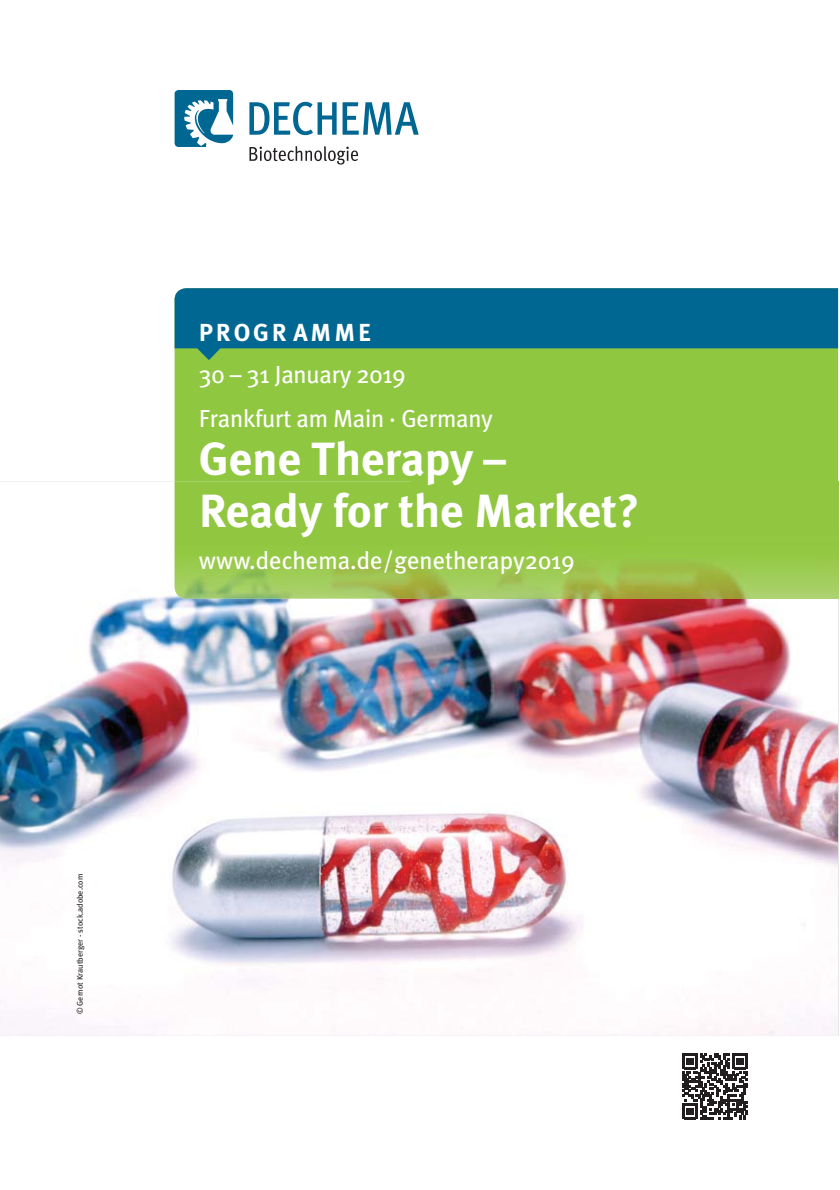
<style>
.page{position:relative;width:840px;height:1190px;background:#fff}
.page>*{position:absolute;margin:0;border:0;box-sizing:border-box;transform-origin:0 0}
.t1{font:700 46.6px/52px "Meta Plus";color:#fff}
.t2{font:24.6px/43.6px "Meta Plus";letter-spacing:-.01em;color:#fff}
.t3{font:700 24.6px "Meta Plus";letter-spacing:.12em;color:#fff}
.t4{font:8.2px "Meta Plus";color:#231f20}
</style>
<div class="page">
<img style="left:0;top:482px;width:838px;height:554px">
<div style="left:175px;top:360px;width:663px;height:122px;background:#8fc740"></div>
<img style="left:175px;top:482px;width:663px;height:117px">
<svg style="left:175px;top:288px;width:663px;height:72px;background:#177684"></svg>
<svg style="left:175px;top:90px;width:58px;height:57px"></svg>
<svg style="left:343px;top:102px;width:76px;height:33px"></svg>
<svg style="left:249px;top:102px;width:88px;height:33px"></svg>
<svg style="left:249px;top:146px;width:109px;height:19px"></svg>
<svg style="left:682px;top:1053px;width:66px;height:66px"></svg>
<p class="t3" style="left:199px;top:318px;width:174px">PROGR AMME</p>
<p class="t2" style="left:199px;top:354px;width:296px">30 – 31 January 2019<br>Frankfurt am Main · Germany</p>
<h1 class="t1" style="left:199px;top:433px;width:442px">Gene Therapy –<br>Ready for the Market?</h1>
<p class="t2" style="left:199px;top:540px;width:377px">www.dechema.de/genetherapy2019</p>
<p class="t4" style="left:77px;top:1014px;width:142px;rotate:-90deg">© Gernot Krautberger - stock.adobe.com</p>
</div>
